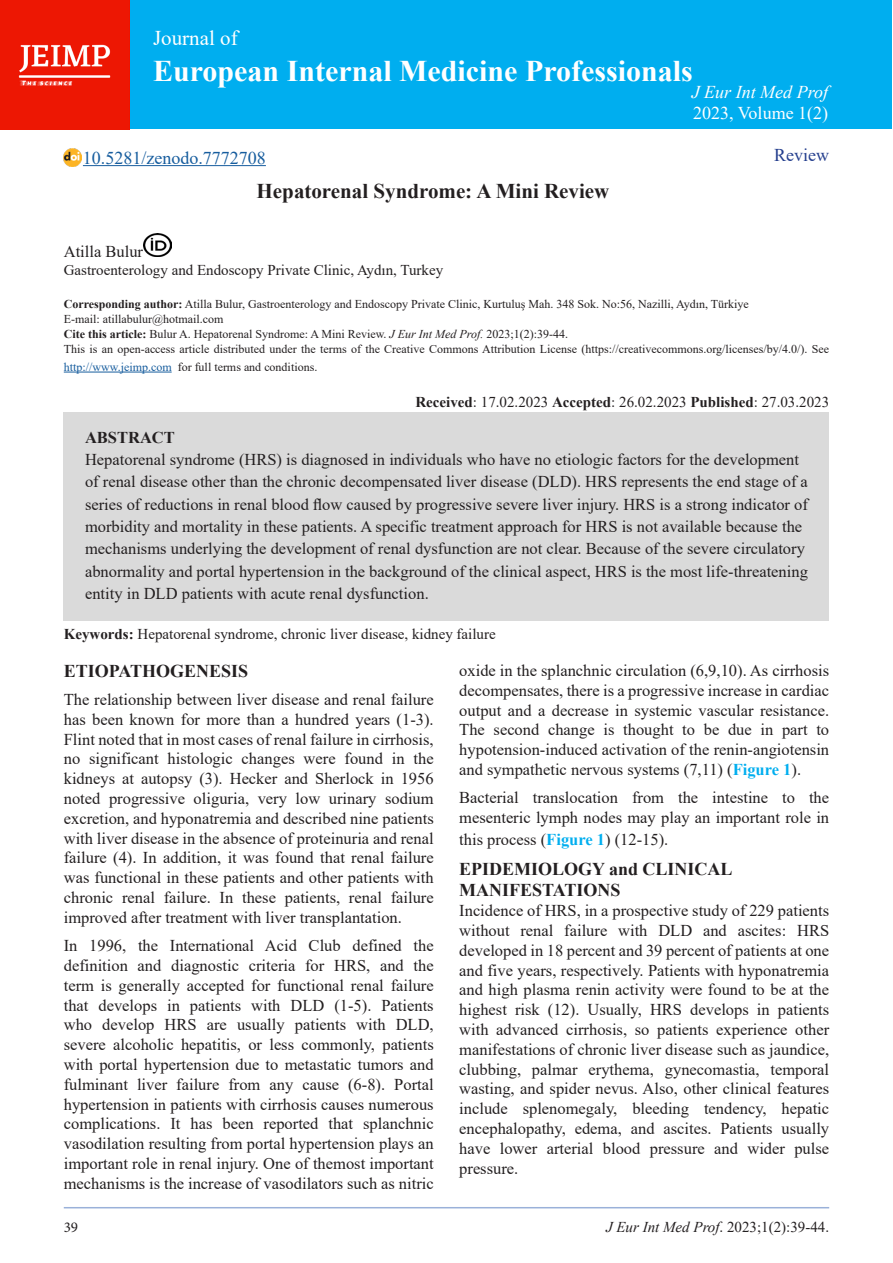
<style>
.page{position:relative;width:893px;height:1263px;background:#fff}
.page>*{position:absolute;margin:0;border:0;box-sizing:border-box;transform-origin:0 0}
.t1{font:700 30px "Times New Roman";color:#fff}
.t2{font:700 21px "Times New Roman";color:#231f20}
.t3{font:21px "Times New Roman";color:#fff}
.t4{font:700 18px/21.6px "Times New Roman";color:#231f20}
.t5{font:18px "Times New Roman";color:#175d9e}
.t6{font:18px "Times New Roman";color:#fff}
.t7{font:italic 18px "Times New Roman";color:#fff}
.t8{font:18px "Times New Roman";color:#253f8e}
.t9{font:16.5px/19.8px "Times New Roman";color:#231f20;text-align:justify}
.t10{font:700 16.5px "Times New Roman";color:#231f20}
.t11{font:15px "Times New Roman";color:#231f20}
.t12{font:15px "Minion Pro";color:#231f20}
.t13{font:12px/18px "Times New Roman";color:#231f20}
.s1{font-weight:700}
.s2{font-style:italic}
.s3{color:#175d9e}
.s4{font-weight:700;color:#00aeef}
</style>
<div class="page">
<hr style="left:64px;top:1207px;width:765px;height:1px;background:#9ab1d9">
<div style="left:128px;top:1px;width:764px;height:128px;background:#00aeef"></div>
<img style="left:0;top:0;width:130px;height:130px">
<hr style="left:83px;top:165px;width:183px;height:1px;background:#175d9e">
<img style="left:64px;top:149px;width:18px;height:18px">
<hr style="left:64px;top:372px;width:108px;height:1px;background:#175d9e">
<img style="left:143px;top:234px;width:28px;height:23px">
<div style="left:64px;top:412px;width:765px;height:209px;background:#dadada"></div>
<p class="t3" style="left:153px;top:23px;width:86px">Journal of</p>
<p class="t1" style="left:153px;top:49px;width:541px">European Internal Medicine Professionals</p>
<p class="t7" style="left:692px;top:79px;width:138px">J Eur Int Med Prof</p>
<p class="t6" style="left:693px;top:101px;width:136px">2023, Volume 1(2)</p>
<p class="t5" style="left:83px;top:145px;width:184px">10.5281/zenodo.7772708</p>
<p class="t8" style="left:774px;top:143px;width:56px">Review</p>
<p class="t2" style="left:257px;top:176px;width:354px">Hepatorenal Syndrome: A Mini Review</p>
<p class="t9" style="left:64px;top:241px;width:81px">Atilla Bulur</p>
<p class="t11" style="left:64px;top:259px;width:381px">Gastroenterology and Endoscopy Private Clinic, Aydın, Turkey</p>
<p class="t13" style="left:64px;top:294px;width:686px"><span class="s1">Corresponding author:</span> Atilla Bulur, Gastroenterology and Endoscopy Private Clinic, Kurtuluş Mah. 348 Sok. No:56, Nazilli, Aydın, Türkiye</p>
<p class="t13" style="left:64px;top:309px;width:161px">E-mail: atillabulur@hotmail.com</p>
<p class="t13" style="left:64px;top:324px;width:506px"><span class="s1">Cite this article:</span> Bulur A. Hepatorenal Syndrome: A Mini Review. <span class="s2">J Eur Int Med Prof.</span> 2023;1(2):39-44.</p>
<p class="t13" style="left:64px;top:339px;width:767px">This is an open-access article distributed under the terms of the Creative Commons Attribution License (https://creativecommons.org/licenses/by/4.0/). See <span class="s3">http://www.jeimp.com</span> for full terms and conditions.</p>
<p class="t11" style="left:415px;top:391px;width:415px"><span class="s1">Received</span>: 17.02.2023 <span class="s1">Accepted</span>: 26.02.2023 <span class="s1">Published</span>: 27.03.2023</p>
<p class="t10" style="left:85px;top:425px;width:91px">ABSTRACT</p>
<p class="t9" style="left:85px;top:449px;width:715px">Hepatorenal syndrome (HRS) is diagnosed in individuals who have no etiologic factors for the development</p>
<p class="t9" style="left:85px;top:471px;width:724px">of renal disease other than the chronic decompensated liver disease (DLD). HRS represents the end stage of a</p>
<p class="t9" style="left:85px;top:494px;width:724px">series of reductions in renal blood flow caused by progressive severe liver injury. HRS is a strong indicator of</p>
<p class="t9" style="left:85px;top:516px;width:719px">morbidity and mortality in these patients. A specific treatment approach for HRS is not available because the</p>
<p class="t9" style="left:85px;top:538px;width:721px">mechanisms underlying the development of renal dysfunction are not clear. Because of the severe circulatory</p>
<p class="t9" style="left:85px;top:560px;width:724px">abnormality and portal hypertension in the background of the clinical aspect, HRS is the most life-threatening</p>
<p class="t9" style="left:85px;top:583px;width:345px">entity in DLD patients with acute renal dysfunction.</p>
<p class="t11" style="left:64px;top:623px;width:433px"><span class="s1">Keywords:</span> Hepatorenal syndrome, chronic liver disease, kidney failure</p>
<p class="t4" style="left:64px;top:659px;width:186px">ETIOPATHOGENESIS</p>
<p class="t9" style="left:64px;top:689px;width:371px">The relationship between liver disease and renal failure has been known for more than a hundred years (1-3).<br>Flint noted that in most cases of renal failure in cirrhosis, no significant histologic changes were found in the kidneys at autopsy (3). Hecker and Sherlock in 1956 noted progressive oliguria, very low urinary sodium excretion, and hyponatremia and described nine patients with liver disease in the absence of proteinuria and renal failure (4). In addition, it was found that renal failure was functional in these patients and other patients with chronic renal failure. In these patients, renal failure improved after treatment with liver transplantation.</p>
<p class="t9" style="left:64px;top:935px;width:371px">In 1996, the International Acid Club defined the definition and diagnostic criteria for HRS, and the term is generally accepted for functional renal failure that develops in patients with DLD (1-5). Patients who develop HRS are usually patients with DLD, severe alcoholic hepatitis, or less commonly, patients with portal hypertension due to metastatic tumors and fulminant liver failure from any cause (6-8). Portal hypertension in patients with cirrhosis causes numerous complications. It has been reported that splanchnic vasodilation resulting from portal hypertension plays an important role in renal injury. One of themost important mechanisms is the increase of vasodilators such as nitric</p>
<p class="t9" style="left:459px;top:660px;width:371px">oxide in the splanchnic circulation (6,9,10). As cirrhosis decompensates, there is a progressive increase in cardiac output and a decrease in systemic vascular resistance.<br>The second change is thought to be due in part to hypotension-induced activation of the renin-angiotensin and sympathetic nervous systems (7,11) (<span class="s4">Figure 1</span>).</p>
<p class="t9" style="left:459px;top:787px;width:371px">Bacterial translocation from the intestine to the mesenteric lymph nodes may play an important role in</p>
<p class="t9" style="left:459px;top:829px;width:211px">this process (<span class="s4">Figure 1</span>) (12-15).</p>
<p class="t4" style="left:459px;top:857px;width:275px">EPIDEMIOLOGY and CLINICAL<br>MANIFESTATIONS</p>
<p class="t9" style="left:459px;top:900px;width:371px">Incidence of HRS, in a prospective study of 229 patients without renal failure with DLD and ascites: HRS developed in 18 percent and 39 percent of patients at one and five years, respectively. Patients with hyponatremia and high plasma renin activity were found to be at the highest risk (12). Usually, HRS develops in patients with advanced cirrhosis, so patients experience other manifestations of chronic liver disease such as jaundice, clubbing, palmar erythema, gynecomastia, temporal wasting, and spider nevus. Also, other clinical features include splenomegaly, bleeding tendency, hepatic encephalopathy, edema, and ascites. Patients usually have lower arterial blood pressure and wider pulse pressure.</p>
<p class="t12" style="left:64px;top:1217px;width:16px">39</p>
<p class="t11" style="left:606px;top:1216px;width:225px"><span class="s2">J Eur Int Med Prof</span>. 2023;1(2):39-44.</p>
</div>
